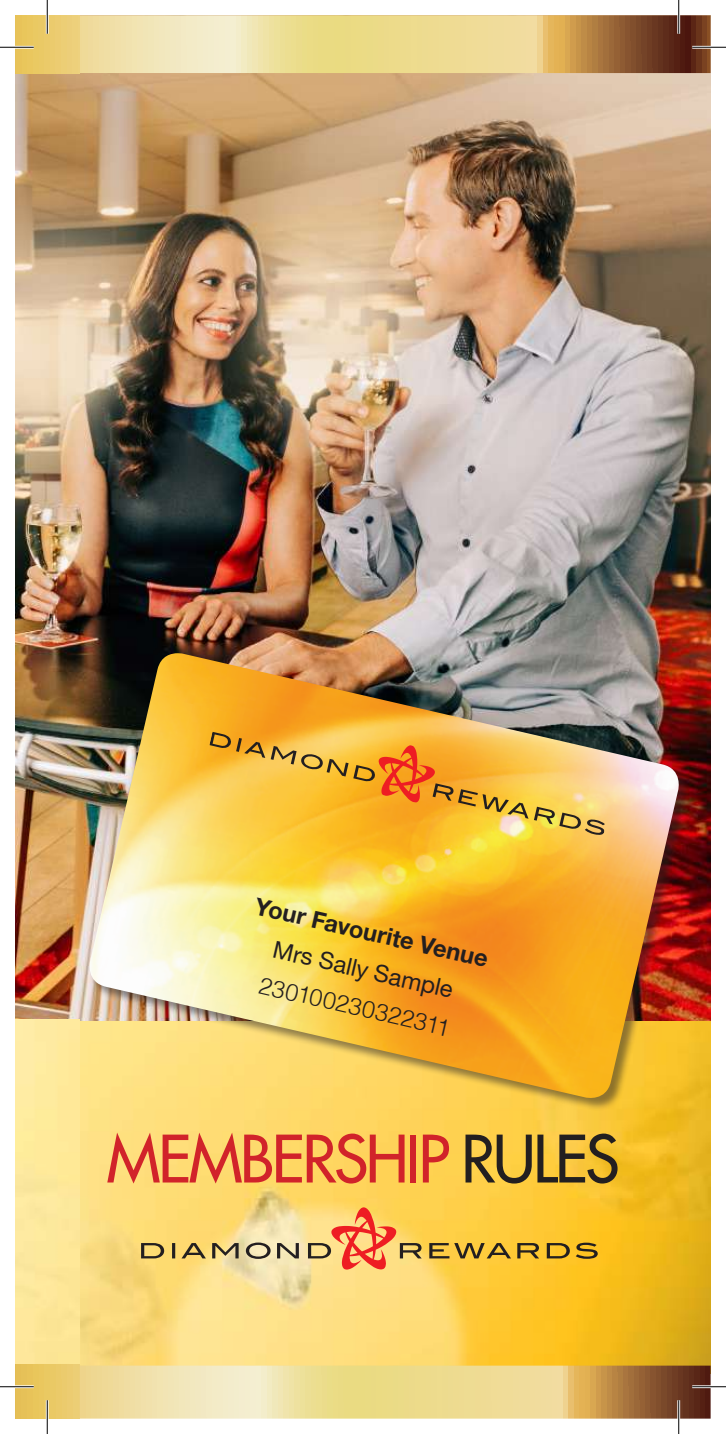
<style>
.page{position:relative;width:726px;height:1434px;background:#fff}
.page>*{position:absolute;margin:0;border:0;box-sizing:border-box;transform-origin:0 0}
.t1{font:63.45px "Futura";letter-spacing:-.04em;color:#d1232a}
.t2{font:700 23.62px "Helvetica Neue CE";color:#231f20}
.t3{font:300 23.62px "Helvetica";color:#231f20}
.t4{font:23.62px "Helvetica Neue CE";color:#231f20}
.s1{color:#231f20}
</style>
<div class="page">
<img style="left:15px;top:73px;width:696px;height:948px">
<img style="left:79px;top:1021px;width:632px;height:344px">
<svg style="left:79px;top:1365px;width:632px;height:54px;background:#ddc688"></svg>
<svg style="left:79px;top:15px;width:632px;height:58px;background:#d7be83"></svg>
<svg style="left:141px;top:1207px;width:457px;height:62px;background:#ebbf5e"></svg>
<div style="left:89px;top:653px;width:603px;height:458px;background:#231f20;opacity:.5"></div>
<img style="left:86px;top:653px;width:597px;height:449px">
<svg style="left:209px;top:732px;width:396px;height:103px;background:#ecb441"></svg>
<div style="left:15px;top:1364px;width:64px;height:55px;background:linear-gradient(to right,#e6c053,#edcf74)"></div>
<div style="left:15px;top:15px;width:64px;height:59px;background:linear-gradient(to right,#e8c457,#edd07d)"></div>
<hr style="left:0;top:46px;width:34px;height:3px;background:#fff">
<hr style="left:692px;top:46px;width:34px;height:3px;background:#fff">
<hr style="left:0;top:1385px;width:34px;height:3px;background:#fff">
<hr style="left:692px;top:1385px;width:34px;height:3px;background:#fff">
<hr style="left:46px;top:0;width:3px;height:34px;background:#fff">
<hr style="left:46px;top:1400px;width:3px;height:34px;background:#fff">
<hr style="left:677px;top:0;width:3px;height:34px;background:#fff">
<hr style="left:677px;top:1400px;width:3px;height:34px;background:#fff">
<hr style="left:0;top:47px;width:34px;height:1px;background:#000">
<hr style="left:692px;top:47px;width:34px;height:1px;background:#000">
<hr style="left:0;top:1386px;width:34px;height:1px;background:#000">
<hr style="left:692px;top:1386px;width:34px;height:1px;background:#000">
<hr style="left:47px;top:0;width:1px;height:34px;background:#000">
<hr style="left:47px;top:1400px;width:1px;height:34px;background:#000">
<hr style="left:678px;top:0;width:1px;height:34px;background:#000">
<hr style="left:678px;top:1400px;width:1px;height:34px;background:#000">
<p class="t2" style="left:259px;top:891px;width:240px;rotate:13deg">Your Favourite Venue</p>
<p class="t4" style="left:277px;top:935px;width:185px;rotate:13deg">Mrs Sally Sample</p>
<p class="t3" style="left:264px;top:965px;width:197px;rotate:13deg">230100230322311</p>
<h1 class="t1" style="left:106px;top:1119px;width:514px">MEMBERSHIP <span class="s1">RULES</span></h1>
</div>
